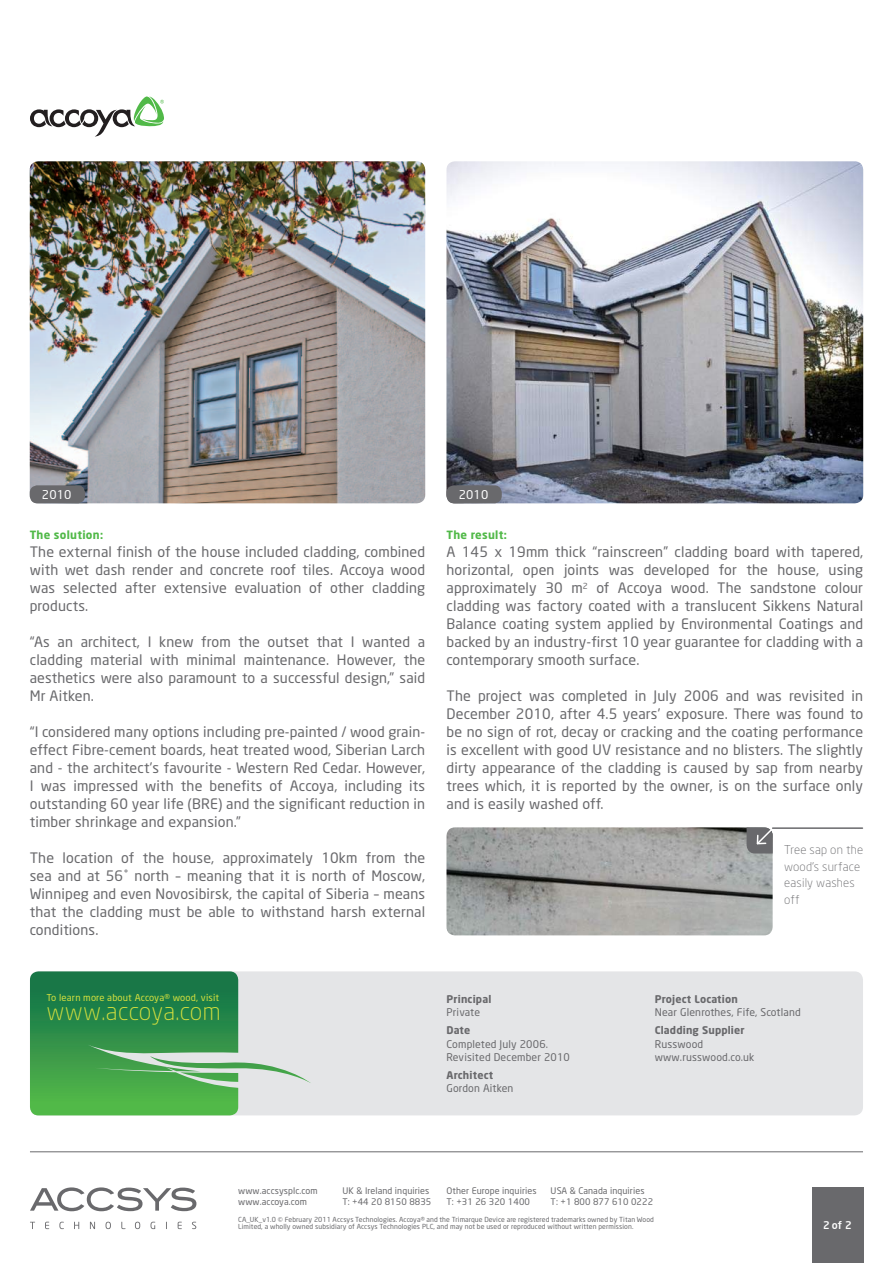
<style>
.page{position:relative;width:893px;height:1263px;background:#fff}
.page>*{position:absolute;margin:0;border:0;box-sizing:border-box;transform-origin:0 0}
.t1{font:300 24px "Neo Sans";letter-spacing:.015em;color:#d5df3e}
.t2{font:14.25px/18px "Neo Sans";letter-spacing:.01em;color:#69696c;text-align:justify}
.t3{font:300 12px/16.5px "Neo Sans";letter-spacing:.015em;color:#69696c}
.t4{font:12px "Neo Sans";letter-spacing:.015em;color:#fff}
.t5{font:700 11.25px "Neo Sans";letter-spacing:.025em;color:#51b948}
.t6{font:10.5px/13.5px "Neo Sans";letter-spacing:.015em;color:#69696c}
.t7{font:700 10.5px "Neo Sans";letter-spacing:.015em;color:#69696c}
.t8{font:500 10.5px "Neo Sans";color:#fff}
.t9{font:9.45px "Neo Sans";letter-spacing:.015em;color:#d5df3e}
.t10{font:9px/10.5px "Neo Sans";letter-spacing:.01em;color:#69696c}
.t11{font:6.9px/7.5px "Neo Sans";letter-spacing:.01em;color:#69696c}
</style>
<div class="page">
<div style="left:30px;top:971px;width:833px;height:144px;background:#e4e5e7;border-radius:9px"></div>
<svg style="left:30px;top:96px;width:134px;height:41px"></svg>
<hr style="left:30px;top:1151px;width:833px;height:1px;background:#69696c">
<svg style="left:30px;top:971px;width:281px;height:144px"></svg>
<svg style="left:30px;top:1187px;width:166px;height:42px"></svg>
<div style="left:812px;top:1187px;width:51px;height:76px;background:#69696c"></div>
<img style="left:30px;top:161px;width:395px;height:342px">
<img style="left:446px;top:161px;width:417px;height:342px">
<img style="left:446px;top:827px;width:327px;height:108px">
<svg style="left:747px;top:827px;width:26px;height:26px"></svg>
<hr style="left:773px;top:827px;width:89px;height:2px;background:#69696c">
<div style="left:30px;top:485px;width:55px;height:18px;background:#69696c;border-radius:8px"></div>
<div style="left:446px;top:485px;width:56px;height:18px;background:#69696c;border-radius:8px"></div>
<p class="t4" style="left:42px;top:487px;width:31px">2010</p>
<p class="t4" style="left:459px;top:487px;width:31px">2010</p>
<p class="t5" style="left:30px;top:528px;width:75px">The solution:</p>
<p class="t2" style="left:30px;top:543px;width:397px">The external finish of the house included cladding, combined with wet dash render and concrete roof tiles. Accoya wood was selected after extensive evaluation of other cladding products.</p>
<p class="t2" style="left:30px;top:633px;width:397px">“As an architect, I knew from the outset that I wanted a cladding material with minimal maintenance. However, the aesthetics were also paramount to a successful design,” said Mr Aitken.</p>
<p class="t2" style="left:30px;top:723px;width:397px">“I considered many options including pre-painted / wood grain&shy;effect Fibre-cement boards, heat treated wood, Siberian Larch and - the architect’s favourite - Western Red Cedar. However, I was impressed with the benefits of Accoya, including its outstanding 60 year life (BRE) and the significant reduction in timber shrinkage and expansion.”</p>
<p class="t2" style="left:30px;top:849px;width:397px">The location of the house, approximately 10km from the sea and at 56˚ north – meaning that it is north of Moscow, Winnipeg and even Novosibirsk, the capital of Siberia – means that the cladding must be able to withstand harsh external conditions.</p>
<p class="t5" style="left:446px;top:528px;width:62px">The result:</p>
<p class="t2" style="left:446px;top:543px;width:418px">A 145 x 19mm thick “rainscreen” cladding board with tapered, horizontal, open joints was developed for the house, using approximately 30 m<sup>2</sup> of Accoya wood. The sandstone colour cladding was factory coated with a translucent Sikkens Natural Balance coating system applied by Environmental Coatings and backed by an industry-first 10 year guarantee for cladding with a contemporary smooth surface.</p>
<p class="t2" style="left:446px;top:687px;width:418px">The project was completed in July 2006 and was revisited in December 2010, after 4.5 years’ exposure. There was found to be no sign of rot, decay or cracking and the coating performance is excellent with good UV resistance and no blisters. The slightly dirty appearance of the cladding is caused by sap from nearby trees which, it is reported by the owner, is on the surface only and is easily washed off.</p>
<p class="t3" style="left:784px;top:841px;width:80px">Tree sap on the wood’s surface easily washes off</p>
<p class="t9" style="left:46px;top:991px;width:174px">To learn more about Accoya® wood, visit</p>
<h1 class="t1" style="left:46px;top:997px;width:176px">www.accoya.com</h1>
<p class="t7" style="left:446px;top:992px;width:46px">Principal</p>
<p class="t6" style="left:446px;top:1005px;width:35px">Private</p>
<p class="t7" style="left:446px;top:1023px;width:25px">Date</p>
<p class="t6" style="left:446px;top:1037px;width:125px">Completed July 2006.<br>Revisited December 2010</p>
<p class="t7" style="left:446px;top:1068px;width:48px">Architect</p>
<p class="t6" style="left:446px;top:1082px;width:68px">Gordon Aitken</p>
<p class="t7" style="left:655px;top:992px;width:85px">Project Location</p>
<p class="t6" style="left:655px;top:1006px;width:148px">Near Glenrothes, Fife, Scotland</p>
<p class="t7" style="left:655px;top:1023px;width:91px">Cladding Supplier</p>
<p class="t6" style="left:655px;top:1037px;width:101px">Russwood www.russwood.co.uk</p>
<p class="t10" style="left:238px;top:1185px;width:81px">www.accsysplc.com www.accoya.com</p>
<p class="t10" style="left:342px;top:1185px;width:91px">UK &amp; Ireland inquiries<br>T: +44 20 8150 8835</p>
<p class="t10" style="left:446px;top:1185px;width:92px">Other Europe inquiries<br>T: +31 26 320 1400</p>
<p class="t10" style="left:551px;top:1185px;width:104px">USA &amp; Canada inquiries<br>T: +1 800 877 610 0222</p>
<p class="t11" style="left:238px;top:1215px;width:417px">CA_UK_v1.0 © February 2011 Accsys Technologies. Accoya® and the Trimarque Device are registered trademarks owned by Titan Wood<br>Limited, a wholly owned subsidiary of Accsys Technologies PLC, and may not be used or reproduced without written permission.</p>
<p class="t8" style="left:823px;top:1219px;width:30px">2 of 2</p>
</div>
